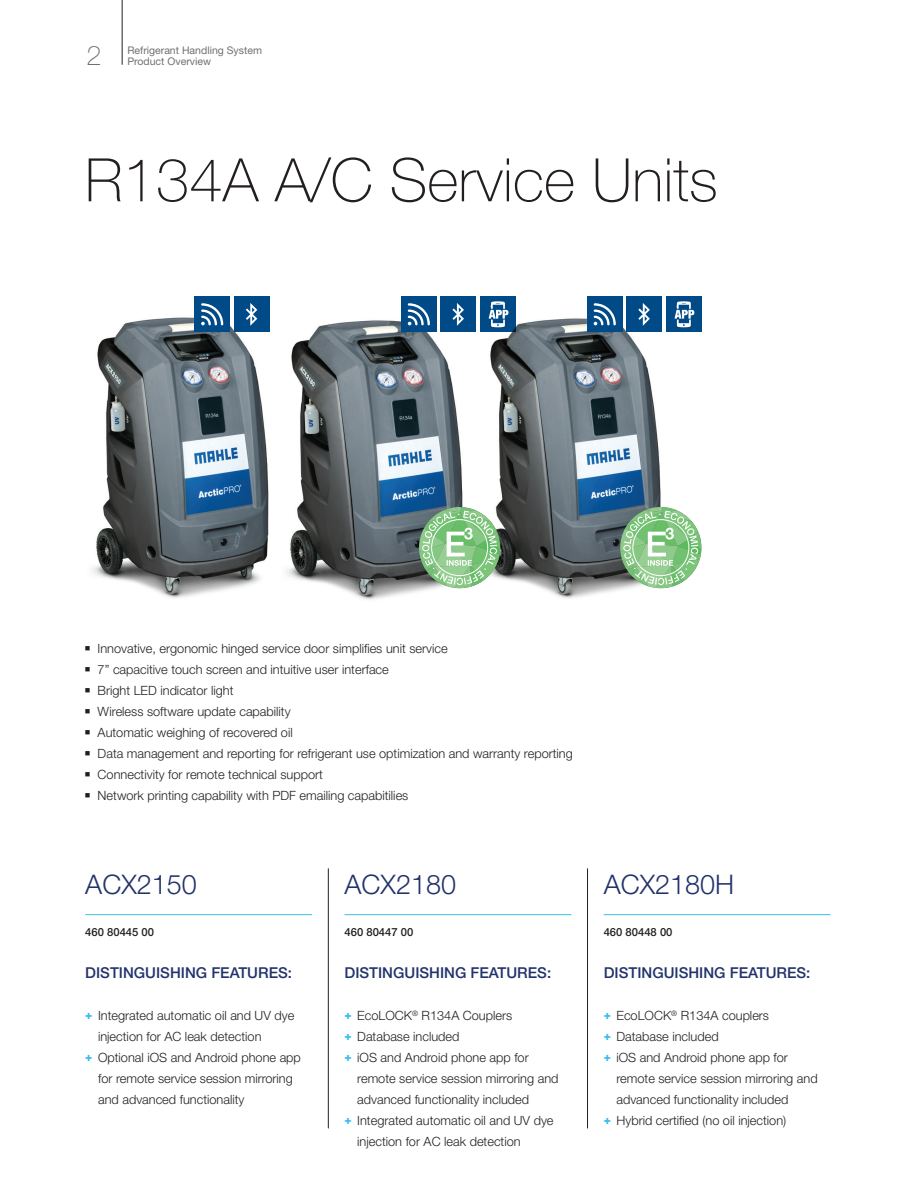
<style>
.page{position:relative;width:918px;height:1188px;background:#fff}
.page>*{position:absolute;margin:0;border:0;box-sizing:border-box;transform-origin:0 0}
.MAH___Inside_Pages{font:100 60px "Helvetica Neue LT Pro";color:#231f20}
.MAH_After_Market___I{font:300 27px "Helvetica Neue LT Pro";color:#22336b}
.t1{font:100 27px "Helvetica Neue LT Pro";color:#707070}
.MAH___Inside_Pages-2{font:500 15px "Helvetica Neue LT Pro";color:#22336b}
.t2{font:300 12.75px/21px "Helvetica Neue LT Pro";color:#231f20}
.MAH___Inside_Pages-3{font:500 11.25px "Helvetica Neue LT Pro";color:#231f20}
.t3{font:10.5px/10.8px "Helvetica Neue LT Pro";color:#707070}
.s1{font-weight:800;font-size:12px;color:#3bbded}
</style>
<div class="page">
<hr style="left:122px;top:0;width:1px;height:65px;background:#231f20">
<img style="left:91px;top:317px;width:170px;height:281px">
<hr style="left:345px;top:914px;width:226px;height:1px;background:#3bbded">
<hr style="left:85px;top:914px;width:227px;height:1px;background:#3bbded">
<hr style="left:604px;top:914px;width:227px;height:1px;background:#3bbded">
<hr style="left:587px;top:869px;width:1px;height:259px;background:#231f20">
<hr style="left:328px;top:869px;width:1px;height:259px;background:#231f20">
<div style="left:194px;top:296px;width:36px;height:36px;background:#004b87"></div>
<svg style="left:201px;top:303px;width:22px;height:22px"></svg>
<div style="left:234px;top:296px;width:36px;height:36px;background:#004b87"></div>
<svg style="left:246px;top:303px;width:11px;height:23px"></svg>
<img style="left:261px;top:320px;width:198px;height:280px">
<div style="left:401px;top:296px;width:36px;height:36px;background:#004b87"></div>
<svg style="left:408px;top:303px;width:22px;height:22px"></svg>
<div style="left:440px;top:296px;width:36px;height:36px;background:#004b87"></div>
<svg style="left:452px;top:303px;width:7px;height:23px"></svg>
<div style="left:480px;top:296px;width:36px;height:36px;background:#004b87"></div>
<img style="left:459px;top:301px;width:205px;height:298px">
<div style="left:587px;top:296px;width:36px;height:36px;background:#004b87"></div>
<svg style="left:594px;top:303px;width:22px;height:22px"></svg>
<div style="left:626px;top:296px;width:36px;height:36px;background:#004b87"></div>
<svg style="left:638px;top:303px;width:12px;height:23px"></svg>
<div style="left:666px;top:296px;width:36px;height:36px;background:#004b87"></div>
<div style="left:672px;top:309px;width:24px;height:10px;background:#004b87;border:1px solid #004b87"></div>
<svg style="left:675px;top:301px;width:19px;height:26px"></svg>
<svg style="left:419px;top:507px;width:81px;height:81px"></svg>
<svg style="left:620px;top:507px;width:81px;height:81px"></svg>
<h2 class="t1" style="left:86px;top:39px;width:17px">2</h2>
<p class="t3" style="left:127px;top:45px;width:136px">Refrigerant Handling System<br>Product Overview</p>
<p class="MAH___Inside_Pages" style="left:85px;top:144px;width:634px">R134A A/C Service Units</p>
<p class="t2" style="left:85px;top:637px;width:364px">■ Innovative, ergonomic hinged service door simplifies unit service</p>
<p class="t2" style="left:85px;top:658px;width:305px">■ 7” capacitive touch screen and intuitive user interface</p>
<p class="t2" style="left:85px;top:679px;width:150px">■ Bright LED indicator light</p>
<p class="t2" style="left:85px;top:700px;width:207px">■ Wireless software update capability</p>
<p class="t2" style="left:85px;top:721px;width:209px">■ Automatic weighing of recovered oil</p>
<p class="t2" style="left:85px;top:742px;width:489px">■ Data management and reporting for refrigerant use optimization and warranty reporting</p>
<p class="t2" style="left:85px;top:763px;width:240px">■ Connectivity for remote technical support</p>
<p class="t2" style="left:85px;top:784px;width:325px">■ Network printing capability with PDF emailing capabitilies</p>
<p class="MAH_After_Market___I" style="left:85px;top:868px;width:113px">ACX2150</p>
<p class="MAH___Inside_Pages-3" style="left:85px;top:926px;width:70px">460 80445 00</p>
<p class="MAH___Inside_Pages-2" style="left:85px;top:964px;width:208px">DISTINGUISHING FEATURES:</p>
<p class="t2" style="left:98px;top:1005px;width:198px;text-indent:-13px"><span class="s1">+</span> Integrated automatic oil and UV dye injection for AC leak detection</p>
<p class="t2" style="left:98px;top:1047px;width:204px;text-indent:-13px"><span class="s1">+</span> Optional iOS and Android phone app for remote service session mirroring and advanced functionality</p>
<p class="MAH_After_Market___I" style="left:345px;top:868px;width:113px">ACX2180</p>
<p class="MAH___Inside_Pages-3" style="left:345px;top:926px;width:70px">460 80447 00</p>
<p class="MAH___Inside_Pages-2" style="left:345px;top:964px;width:208px">DISTINGUISHING FEATURES:</p>
<p class="t2" style="left:345px;top:1005px;width:169px"><span class="s1">+</span> EcoLOCK<sup>®</sup> R134A Couplers</p>
<p class="t2" style="left:345px;top:1026px;width:117px"><span class="s1">+</span> Database included</p>
<p class="t2" style="left:357px;top:1047px;width:203px;text-indent:-13px"><span class="s1">+</span> iOS and Android phone app for remote service session mirroring and advanced functionality included</p>
<p class="t2" style="left:357px;top:1110px;width:198px;text-indent:-13px"><span class="s1">+</span> Integrated automatic oil and UV dye injection for AC leak detection</p>
<p class="MAH_After_Market___I" style="left:604px;top:868px;width:132px">ACX2180H</p>
<p class="MAH___Inside_Pages-3" style="left:604px;top:926px;width:70px">460 80448 00</p>
<p class="MAH___Inside_Pages-2" style="left:604px;top:964px;width:208px">DISTINGUISHING FEATURES:</p>
<p class="t2" style="left:604px;top:1005px;width:167px"><span class="s1">+</span> EcoLOCK<sup>®</sup> R134A couplers</p>
<p class="t2" style="left:604px;top:1026px;width:117px"><span class="s1">+</span> Database included</p>
<p class="t2" style="left:616px;top:1047px;width:203px;text-indent:-13px"><span class="s1">+</span> iOS and Android phone app for remote service session mirroring and advanced functionality included</p>
<p class="t2" style="left:604px;top:1110px;width:184px"><span class="s1">+</span> Hybrid certified (no oil injection)</p>
</div>
